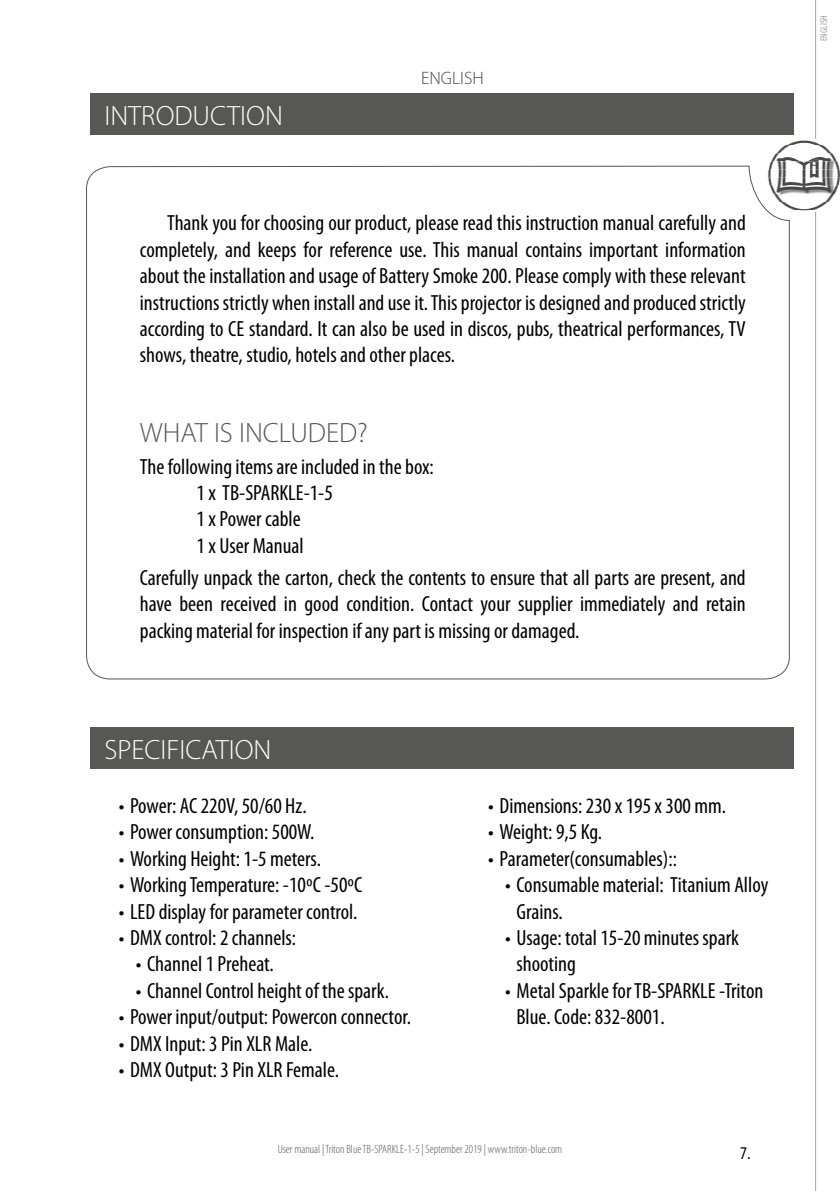
<style>
.page{position:relative;width:840px;height:1191px;background:#fff}
.page>*{position:absolute;margin:0;border:0;box-sizing:border-box;transform-origin:0 0}
.t1{font:300 28px "Myriad Pro";color:#fff}
.t2{font:300 28px "Myriad Pro";color:#575756}
.t3{font:condensed 22px/26.4px "Myriad Pro";color:#000}
.t4{font:300 18px "Myriad Pro";color:#474746}
.t5{font:condensed 18px "Myriad Pro";color:#000}
.t6{font:300 condensed 12px "Myriad Pro";color:#575756}
.t7{font:condensed 9.8px "Myriad Pro";color:#a1a1a1}
</style>
<div class="page">
<hr style="left:814px;top:0;width:1px;height:1191px;background:#a1a1a1">
<div style="left:90px;top:93px;width:703px;height:42px;background:#575756"></div>
<div style="left:90px;top:727px;width:703px;height:42px;background:#575756"></div>
<svg style="left:86px;top:165px;width:703px;height:515px"></svg>
<img style="left:787px;top:137px;width:34px;height:8px">
<img style="left:776px;top:145px;width:56px;height:8px">
<img style="left:771px;top:153px;width:66px;height:8px">
<img style="left:765px;top:161px;width:74px;height:25px">
<img style="left:767px;top:186px;width:72px;height:8px">
<img style="left:770px;top:194px;width:65px;height:8px">
<img style="left:776px;top:202px;width:52px;height:8px">
<img style="left:788px;top:210px;width:29px;height:4px">
<p class="t1" style="left:104px;top:100px;width:180px">INTRODUCTION</p>
<p class="t4" style="left:421px;top:68px;width:64px">ENGLISH</p>
<p class="t3" style="left:140px;top:210px;width:607px;text-align:justify;text-indent:27px">Thank you for choosing our product, please read this instruction manual carefully and completely, and keeps for reference use. This manual contains important information about the installation and usage of Battery Smoke 200. Please comply with these relevant instructions strictly when install and use it. This projector is designed and produced strictly according to CE standard. It can also be used in discos, pubs, theatrical performances, TV shows, theatre, studio, hotels and other places.</p>
<p class="t2" style="left:140px;top:417px;width:229px">WHAT IS INCLUDED?</p>
<p class="t3" style="left:196px;top:453px;width:238px;text-indent:-57px">The following items are included in the box:<br>1 x TB-SPARKLE-1-5<br>1 x Power cable<br>1 x User Manual</p>
<p class="t3" style="left:140px;top:565px;width:607px;text-align:justify">Carefully unpack the carton, check the contents to ensure that all parts are present, and have been received in good condition. Contact your supplier immediately and retain packing material for inspection if any part is missing or damaged.</p>
<p class="t1" style="left:104px;top:734px;width:168px">SPECIFICATION</p>
<p class="t3" style="left:119px;top:793px;width:189px">• Power: AC 220V, 50/60 Hz.</p>
<p class="t3" style="left:119px;top:819px;width:197px">• Power consumption: 500W.</p>
<p class="t3" style="left:119px;top:845px;width:204px">• Working Height: 1-5 meters.</p>
<p class="t3" style="left:119px;top:872px;width:245px">• Working Temperature: -10ºC -50ºC</p>
<p class="t3" style="left:119px;top:898px;width:240px">• LED display for parameter control.</p>
<p class="t3" style="left:119px;top:925px;width:179px">• DMX control: 2 channels:</p>
<p class="t3" style="left:136px;top:951px;width:139px">• Channel 1 Preheat.</p>
<p class="t3" style="left:136px;top:977px;width:254px">• Channel Control height of the spark.</p>
<p class="t3" style="left:119px;top:1004px;width:294px">• Power input/output: Powercon connector.</p>
<p class="t3" style="left:119px;top:1030px;width:195px">• DMX Input: 3 Pin XLR Male.</p>
<p class="t3" style="left:119px;top:1057px;width:222px">• DMX Output: 3 Pin XLR Female.</p>
<p class="t3" style="left:488px;top:793px;width:239px">• Dimensions: 230 x 195 x 300 mm.</p>
<p class="t3" style="left:488px;top:819px;width:115px">• Weight: 9,5 Kg.</p>
<p class="t3" style="left:488px;top:845px;width:190px">• Parameter(consumables)::</p>
<p class="t3" style="left:516px;top:872px;width:253px;text-indent:-11px">• Consumable material: Titanium Alloy<br>Grains.</p>
<p class="t3" style="left:516px;top:925px;width:224px;text-indent:-11px">• Usage: total 15-20 minutes spark shooting</p>
<p class="t3" style="left:516px;top:977px;width:248px;text-indent:-11px">• Metal Sparkle for TB-SPARKLE -Triton<br>Blue. Code: 832-8001.</p>
<p class="t6" style="left:277px;top:1142px;width:286px">User manual | Triton Blue TB-SPARKLE-1-5 | September 2019 | www.triton-blue.com</p>
<p class="t5" style="left:739px;top:1143px;width:12px">7.</p>
<p class="t7" style="left:818px;top:41px;width:27px;rotate:-90deg">english</p>
</div>
